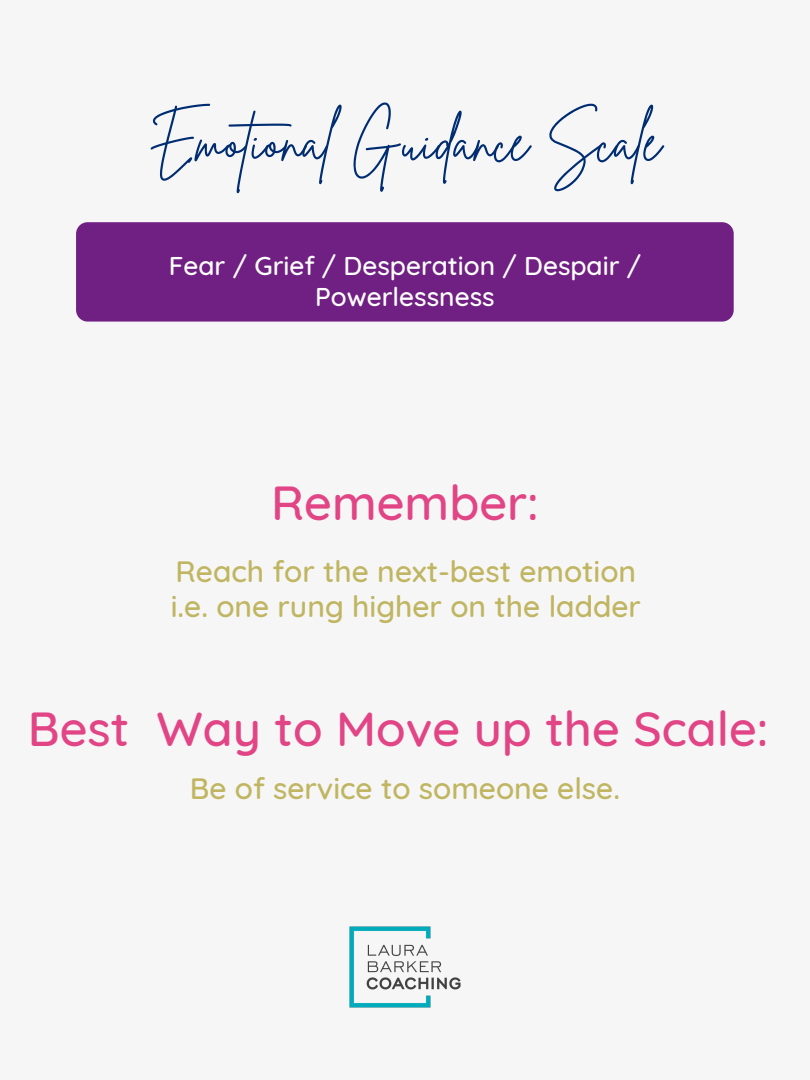
<style>
.page{position:relative;width:810px;height:1080px;background:#f6f6f6}
.page>*{position:absolute;margin:0;border:0;box-sizing:border-box;transform-origin:0 0}
.t1{font:56.25px "Brittany Signature";color:#002d72}
.t2{font:500 48.75px "Quicksand";color:#e24585}
.t3{font:500 30px "Quicksand";color:#c0b561}
.t4{font:500 26.25px/31.4px "Quicksand";color:#fff;text-align:center}
</style>
<div class="page">
<div style="left:76px;top:222px;width:658px;height:100px;background:#702082;border-radius:12px"></div>
<img style="left:349px;top:926px;width:112px;height:82px">
<p class="t1" style="left:149px;top:105px;width:514px">Emotional Guidance Scale</p>
<p class="t4" style="left:169px;top:249px;width:474px">Fear / Grief / Desperation / Despair /<br>Powerlessness</p>
<p class="t2" style="left:271px;top:471px;width:269px">Remember:</p>
<p class="t3" style="left:176px;top:552px;width:462px">Reach for the next-best emotion</p>
<p class="t3" style="left:171px;top:587px;width:472px">i.e. one rung higher on the ladder</p>
<p class="t2" style="left:28px;top:697px;width:742px">Best Way to Move up the Scale:</p>
<p class="t3" style="left:190px;top:769px;width:432px">Be of service to someone else.</p>
</div>
